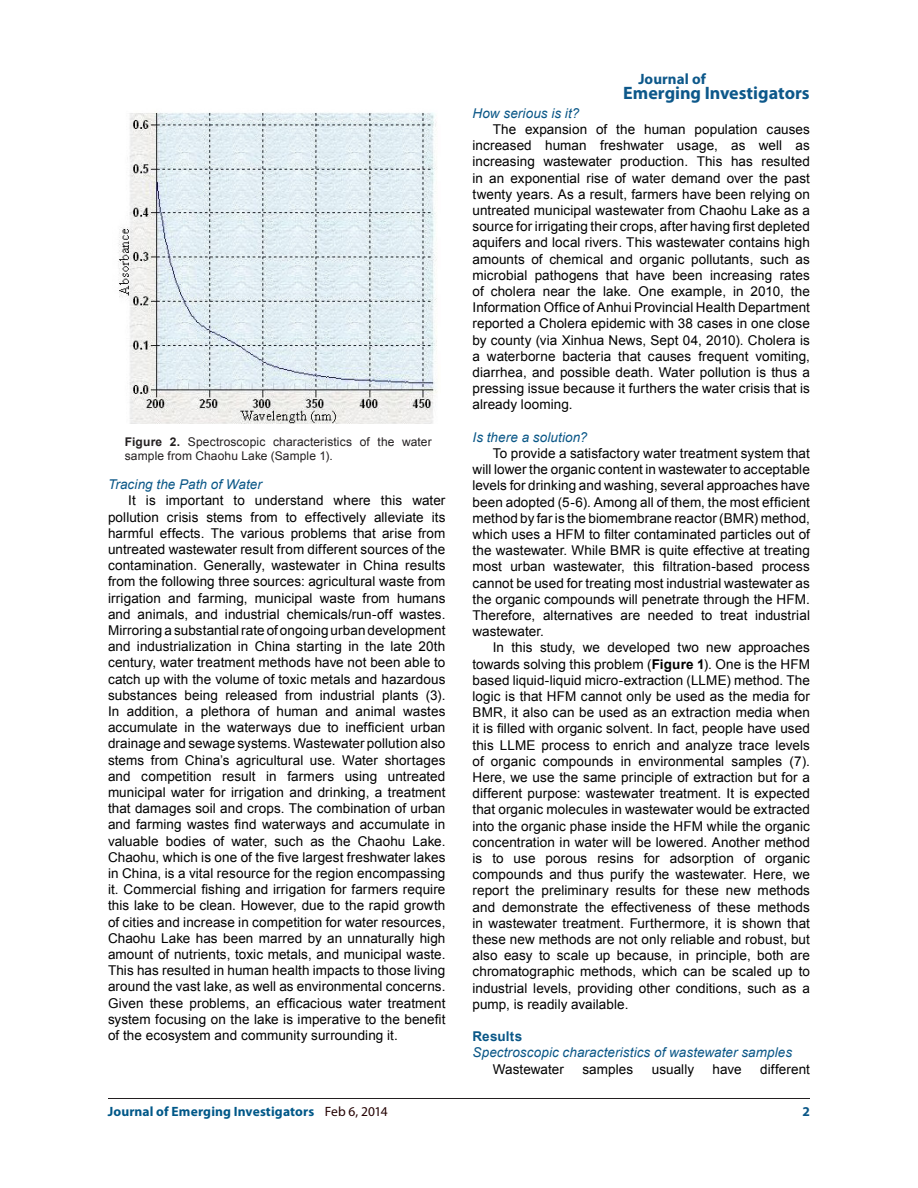
<style>
.page{position:relative;width:918px;height:1188px;background:#fff}
.page>*{position:absolute;margin:0;border:0;box-sizing:border-box;transform-origin:0 0}
.t1{font:700 18px "Myriad Pro";color:#0d588a}
.t2{font:700 15px "Myriad Pro";letter-spacing:.005em;color:#0d588a}
.t3{font:13.5px/16.2px "Arial";letter-spacing:.005em;color:#000;text-align:justify}
.t4{font:italic 13.5px "Arial";letter-spacing:.005em;color:#0a5787}
.t5{font:700 13.5px "Myriad Pro";letter-spacing:.01em;color:#005888}
.t6{font:700 13.5px "Arial";letter-spacing:.01em;color:#0a5787}
.t7{font:700 13.5px "Myriad Pro";color:#0a5787}
.t8{font:12px/14.4px "Arial";letter-spacing:.01em;color:#231f20}
.s1{font-weight:700}
.s2{font-weight:400;color:#230000}
</style>
<div class="page">
<hr style="left:108px;top:1098px;width:702px;height:1px;background:#231f20">
<img style="left:118px;top:112px;width:319px;height:311px">
<p class="t8" style="left:125px;top:434px;width:309px"><span class="s1">Figure 2.</span> Spectroscopic characteristics of the water sample from Chaohu Lake (Sample 1).</p>
<p class="t4" style="left:108px;top:476px;width:155px">Tracing the Path of Water</p>
<p class="t3" style="left:108px;top:493px;width:339px;text-indent:20px">It is important to understand where this water pollution crisis stems from to effectively alleviate its harmful effects. The various problems that arise from untreated wastewater result from different sources of the contamination. Generally, wastewater in China results from the following three sources: agricultural waste from irrigation and farming, municipal waste from humans and animals, and industrial chemicals/run-off wastes.<br>Mirroring a substantial rate of ongoing urban development and industrialization in China starting in the late 20th century, water treatment methods have not been able to catch up with the volume of toxic metals and hazardous substances being released from industrial plants (3).<br>In addition, a plethora of human and animal wastes accumulate in the waterways due to inefficient urban drainage and sewage systems. Wastewater pollution also stems from China’s agricultural use. Water shortages and competition result in farmers using untreated municipal water for irrigation and drinking, a treatment that damages soil and crops. The combination of urban and farming wastes find waterways and accumulate in valuable bodies of water, such as the Chaohu Lake.<br>Chaohu, which is one of the five largest freshwater lakes in China, is a vital resource for the region encompassing it. Commercial fishing and irrigation for farmers require this lake to be clean. However, due to the rapid growth of cities and increase in competition for water resources, Chaohu Lake has been marred by an unnaturally high amount of nutrients, toxic metals, and municipal waste.<br>This has resulted in human health impacts to those living around the vast lake, as well as environmental concerns.<br>Given these problems, an efficacious water treatment system focusing on the lake is imperative to the benefit of the ecosystem and community surrounding it.</p>
<p class="t2" style="left:638px;top:69px;width:69px">Journal of</p>
<h1 class="t1" style="left:623px;top:81px;width:188px">Emerging Investigators</h1>
<p class="t4" style="left:472px;top:104px;width:108px">How serious is it?</p>
<p class="t3" style="left:472px;top:121px;width:339px;text-indent:20px">The expansion of the human population causes increased human freshwater usage, as well as increasing wastewater production. This has resulted in an exponential rise of water demand over the past twenty years. As a result, farmers have been relying on untreated municipal wastewater from Chaohu Lake as a source for irrigating their crops, after having first depleted aquifers and local rivers. This wastewater contains high amounts of chemical and organic pollutants, such as microbial pathogens that have been increasing rates of cholera near the lake. One example, in 2010, the Information Office of Anhui Provincial Health Department reported a Cholera epidemic with 38 cases in one close by county (via Xinhua News, Sept 04, 2010). Cholera is a waterborne bacteria that causes frequent vomiting, diarrhea, and possible death. Water pollution is thus a pressing issue because it furthers the water crisis that is already looming.</p>
<p class="t4" style="left:472px;top:428px;width:116px">Is there a solution?</p>
<p class="t3" style="left:472px;top:445px;width:339px;text-indent:20px">To provide a satisfactory water treatment system that will lower the organic content in wastewater to acceptable levels for drinking and washing, several approaches have been adopted (5-6). Among all of them, the most efficient method by far is the biomembrane reactor (BMR) method, which uses a HFM to filter contaminated particles out of the wastewater. While BMR is quite effective at treating most urban wastewater, this filtration-based process cannot be used for treating most industrial wastewater as the organic compounds will penetrate through the HFM.<br>Therefore, alternatives are needed to treat industrial wastewater.</p>
<p class="t3" style="left:472px;top:640px;width:339px;text-indent:20px">In this study, we developed two new approaches towards solving this problem (<span class="s1">Figure 1</span>). One is the HFM based liquid-liquid micro-extraction (LLME) method. The logic is that HFM cannot only be used as the media for BMR, it also can be used as an extraction media when it is filled with organic solvent. In fact, people have used this LLME process to enrich and analyze trace levels of organic compounds in environmental samples (7).<br>Here, we use the same principle of extraction but for a different purpose: wastewater treatment. It is expected that organic molecules in wastewater would be extracted into the organic phase inside the HFM while the organic concentration in water will be lowered. Another method is to use porous resins for adsorption of organic compounds and thus purify the wastewater. Here, we report the preliminary results for these new methods and demonstrate the effectiveness of these methods in wastewater treatment. Furthermore, it is shown that these new methods are not only reliable and robust, but also easy to scale up because, in principle, both are chromatographic methods, which can be scaled up to industrial levels, providing other conditions, such as a pump, is readily available.</p>
<p class="t6" style="left:472px;top:1028px;width:51px">Results</p>
<p class="t4" style="left:472px;top:1044px;width:321px">Spectroscopic characteristics of wastewater samples</p>
<p class="t3" style="left:493px;top:1061px;width:73px">Wastewater</p>
<p class="t3" style="left:582px;top:1061px;width:52px">samples</p>
<p class="t3" style="left:652px;top:1061px;width:44px">usually</p>
<p class="t3" style="left:713px;top:1061px;width:31px">have</p>
<p class="t3" style="left:760px;top:1061px;width:51px">different</p>
<p class="t5" style="left:108px;top:1102px;width:281px">Journal of Emerging Investigators <span class="s2">Feb 6, 2014</span></p>
<p class="t7" style="left:803px;top:1102px;width:9px">2</p>
</div>
